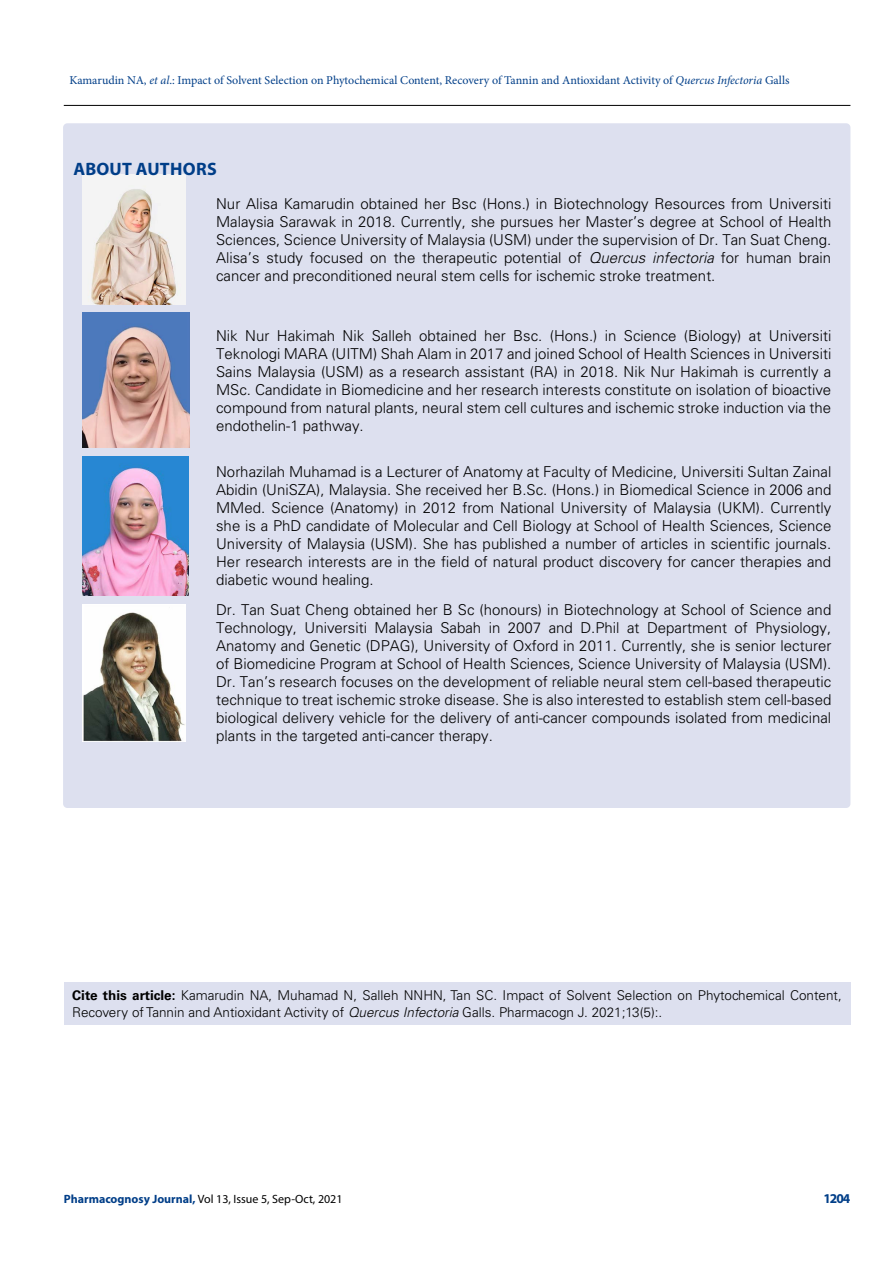
<style>
.page{position:relative;width:893px;height:1263px;background:#fff}
.page>*{position:absolute;margin:0;border:0;box-sizing:border-box;transform-origin:0 0}
.t1{font:700 18px "Myriad Pro";letter-spacing:.015em;color:#003e88}
.t2{font:300 15px/18px "Univers LT Std";color:#000;text-align:justify}
.t3{font:300 13.5px/16.2px "Univers LT Std";color:#000}
.t4{font:700 13.5px "Myriad Pro";color:#003e88}
.t5{font:12px "Minion Pro";color:#003e88}
.t6{font:12px "Myriad Pro";color:#000}
.s1{font-style:italic}
.s2{font-weight:700}
.s3{font-weight:700;color:#003e88}
</style>
<div class="page">
<hr style="left:64px;top:105px;width:786px;height:1px;background:#000">
<div style="left:63px;top:123px;width:787px;height:685px;background:#dde0ef;border-radius:4px"></div>
<img style="left:83px;top:174px;width:103px;height:130px">
<img style="left:83px;top:313px;width:107px;height:135px">
<img style="left:83px;top:456px;width:105px;height:140px">
<img style="left:83px;top:604px;width:103px;height:137px">
<div style="left:64px;top:982px;width:786px;height:43px;background:#dde0ef"></div>
<p class="t5" style="left:69px;top:72px;width:721px">Kamarudin NA, <span class="s1">et al</span>.: Impact of Solvent Selection on Phytochemical Content, Recovery of Tannin and Antioxidant Activity of <span class="s1">Quercus Infectoria</span> Galls</p>
<p class="t1" style="left:73px;top:157px;width:145px">ABOUT AUTHORS</p>
<p class="t2" style="left:216px;top:194px;width:617px">Nur Alisa Kamarudin obtained her Bsc (Hons.) in Biotechnology Resources from Universiti Malaysia Sarawak in 2018. Currently, she pursues her Master’s degree at School of Health Sciences, Science University of Malaysia (USM) under the supervision of Dr. Tan Suat Cheng.<br>Alisa’s study focused on the therapeutic potential of <span class="s1">Quercus infectoria</span> for human brain cancer and preconditioned neural stem cells for ischemic stroke treatment.</p>
<p class="t2" style="left:216px;top:326px;width:617px">Nik Nur Hakimah Nik Salleh obtained her Bsc. (Hons.) in Science (Biology) at Universiti Teknologi MARA (UITM) Shah Alam in 2017 and joined School of Health Sciences in Universiti Sains Malaysia (USM) as a research assistant (RA) in 2018. Nik Nur Hakimah is currently a MSc. Candidate in Biomedicine and her research interests constitute on isolation of bioactive compound from natural plants, neural stem cell cultures and ischemic stroke induction via the endothelin-1 pathway.</p>
<p class="t2" style="left:216px;top:463px;width:617px">Norhazilah Muhamad is a Lecturer of Anatomy at Faculty of Medicine, Universiti Sultan Zainal Abidin (UniSZA), Malaysia. She received her B.Sc. (Hons.) in Biomedical Science in 2006 and MMed. Science (Anatomy) in 2012 from National University of Malaysia (UKM). Currently she is a PhD candidate of Molecular and Cell Biology at School of Health Sciences, Science University of Malaysia (USM). She has published a number of articles in scientific journals.<br>Her research interests are in the field of natural product discovery for cancer therapies and diabetic wound healing.</p>
<p class="t2" style="left:216px;top:601px;width:617px">Dr. Tan Suat Cheng obtained her B Sc (honours) in Biotechnology at School of Science and Technology, Universiti Malaysia Sabah in 2007 and D.Phil at Department of Physiology, Anatomy and Genetic (DPAG), University of Oxford in 2011. Currently, she is senior lecturer of Biomedicine Program at School of Health Sciences, Science University of Malaysia (USM).<br>Dr. Tan’s research focuses on the development of reliable neural stem cell-based therapeutic technique to treat ischemic stroke disease. She is also interested to establish stem cell-based biological delivery vehicle for the delivery of anti-cancer compounds isolated from medicinal plants in the targeted anti-cancer therapy.</p>
<p class="t3" style="left:72px;top:987px;width:771px"><span class="s2">Cite this article:</span> Kamarudin NA, Muhamad N, Salleh NNHN, Tan SC. Impact of Solvent Selection on Phytochemical Content,<br>Recovery of Tannin and Antioxidant Activity of <span class="s1">Quercus Infectoria</span> Galls. Pharmacogn J. 2021;13(5):.</p>
<p class="t6" style="left:64px;top:1191px;width:280px"><span class="s3">Pharmacognosy Journal,</span> Vol 13, Issue 5, Sep-Oct, 2021</p>
<p class="t4" style="left:823px;top:1189px;width:29px">1204</p>
</div>
